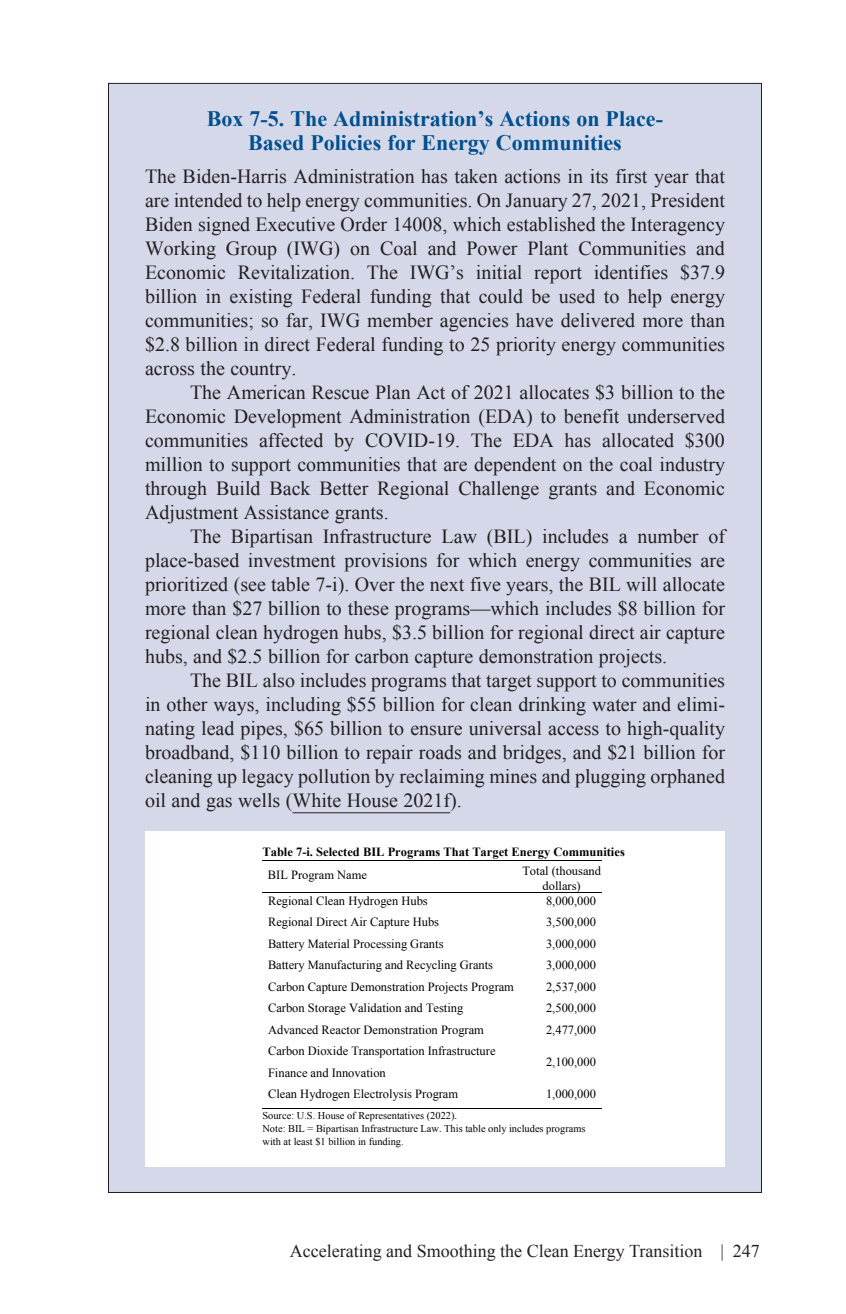
<style>
.page{position:relative;width:846px;height:1314px;background:#fff}
.page>*{position:absolute;margin:0;border:0;box-sizing:border-box;transform-origin:0 0}
.ERP_Box_Heading{font:700 22px/24px "Times New Roman";color:#005090;text-align:center}
.ERP_Box_Text{font:20px/24px "Times New Roman";color:#231f20;text-align:justify}
.ERP_Box_Text_No_Inde{font:20px/24px "Times New Roman";color:#231f20;text-align:justify}
.t1{font:18px "Times New Roman";color:#231f20}
.t2{font:12.4px/21.4px "Times New Roman";color:#000}
.t3{font:700 12.4px/23px "Times New Roman";color:#000}
.t4{font:12.4px/15px "Times New Roman";color:#000;text-align:center}
.t5{font:10.4px/12.8px "Times New Roman";color:#000}
.s1{font-style:inherit}
.s2{font-weight:400}
</style>
<div class="page">
<div style="left:108px;top:83px;width:654px;height:1109px;background:#d4d8e9"></div>
<hr style="left:293px;top:812px;width:157px;height:1px;background:#231f20">
<div style="left:145px;top:831px;width:580px;height:336px;background:#fff"></div>
<hr style="left:262px;top:860px;width:278px;height:1px;background:#000">
<hr style="left:541px;top:860px;width:61px;height:1px;background:#000">
<hr style="left:262px;top:892px;width:278px;height:1px;background:#000">
<hr style="left:541px;top:892px;width:61px;height:1px;background:#000">
<hr style="left:262px;top:1108px;width:278px;height:1px;background:#000">
<hr style="left:541px;top:1108px;width:61px;height:1px;background:#000">
<p class="ERP_Box_Heading" style="left:207px;top:106px;width:458px">Box 7-5. The Administration’s Actions on Place-<br>Based Policies for Energy Communities</p>
<p class="ERP_Box_Text_No_Inde" style="left:145px;top:164px;width:582px">The Biden-Harris Administration has taken actions in its first year that are intended to help energy communities. On January 27, 2021, President Biden signed Executive Order 14008, which established the Interagency Working Group (IWG) on Coal and Power Plant Communities and Economic Revitalization. The IWG’s initial report identifies $37.9 billion in existing Federal funding that could be used to help energy communities; so far, IWG member agencies have delivered more than $2.8 billion in direct Federal funding to 25 priority energy communities across the country.</p>
<p class="ERP_Box_Text" style="left:145px;top:380px;width:582px;text-indent:45px">The American Rescue Plan Act of 2021 allocates $3 billion to the Economic Development Administration (EDA) to benefit underserved communities affected by COVID-19. The EDA has allocated $300 million to support communities that are dependent on the coal industry through Build Back Better Regional Challenge grants and Economic Adjustment Assistance grants.</p>
<p class="ERP_Box_Text" style="left:145px;top:524px;width:582px;text-indent:45px">The Bipartisan Infrastructure Law (BIL) includes a number of place-based investment provisions for which energy communities are prioritized (see table 7-i). Over the next five years, the BIL will allocate more than $27 billion to these programs—which includes $8 billion for regional clean hydrogen hubs, $3.5 billion for regional direct air capture hubs, and $2.5 billion for carbon capture demonstration projects.</p>
<p class="ERP_Box_Text" style="left:145px;top:668px;width:582px;text-indent:45px">The BIL also includes programs that target support to communities in other ways, including $55 billion for clean drinking water and elimi&shy;nating lead pipes, $65 billion to ensure universal access to high-quality broadband, $110 billion to repair roads and bridges, and $21 billion for cleaning up legacy pollution by reclaiming mines and plugging orphaned oil and gas wells (White House 2021f).</p>
<p class="t3" style="left:268px;top:840px;width:359px;text-indent:-5px">Table 7-<span class="s1">i.</span> Selected BIL Programs That Target Energy Communities<br><span class="s2">BIL Program Name</span></p>
<p class="t2" style="left:268px;top:890px;width:161px">Regional Clean Hydrogen Hubs</p>
<p class="t2" style="left:546px;top:890px;width:51px">8,000,000</p>
<p class="t2" style="left:268px;top:911px;width:173px">Regional Direct Air Capture Hubs</p>
<p class="t2" style="left:546px;top:911px;width:51px">3,500,000</p>
<p class="t2" style="left:268px;top:933px;width:177px">Battery Material Processing Grants</p>
<p class="t2" style="left:546px;top:933px;width:51px">3,000,000</p>
<p class="t2" style="left:268px;top:954px;width:226px">Battery Manufacturing and Recycling Grants</p>
<p class="t2" style="left:546px;top:954px;width:51px">3,000,000</p>
<p class="t2" style="left:268px;top:976px;width:247px">Carbon Capture Demonstration Projects Program</p>
<p class="t2" style="left:546px;top:976px;width:51px">2,537,000</p>
<p class="t2" style="left:268px;top:997px;width:197px">Carbon Storage Validation and Testing</p>
<p class="t2" style="left:546px;top:997px;width:51px">2,500,000</p>
<p class="t2" style="left:268px;top:1019px;width:217px">Advanced Reactor Demonstration Program</p>
<p class="t2" style="left:546px;top:1019px;width:51px">2,477,000</p>
<p class="t2" style="left:268px;top:1040px;width:229px">Carbon Dioxide Transportation Infrastructure<br>Finance and Innovation</p>
<p class="t2" style="left:546px;top:1051px;width:51px">2,100,000</p>
<p class="t2" style="left:268px;top:1083px;width:192px">Clean Hydrogen Electrolysis Program</p>
<p class="t2" style="left:546px;top:1083px;width:51px">1,000,000</p>
<p class="t5" style="left:262px;top:1109px;width:325px">Source: U.S. House of Representatives <span class="s1">(</span>202<span class="s1">2).<br></span>Note: <span class="s1">BIL = Bipartisan Infrastructure Law.</span> This table only includes programs with at least $1 billion <span class="s1">in</span> funding.</p>
<p class="t4" style="left:522px;top:863px;width:80px">Total (thousand dollars)</p>
<p class="t1" style="left:290px;top:1239px;width:472px">Accelerating and Smoothing the Clean Energy Transition | 247</p>
</div>
